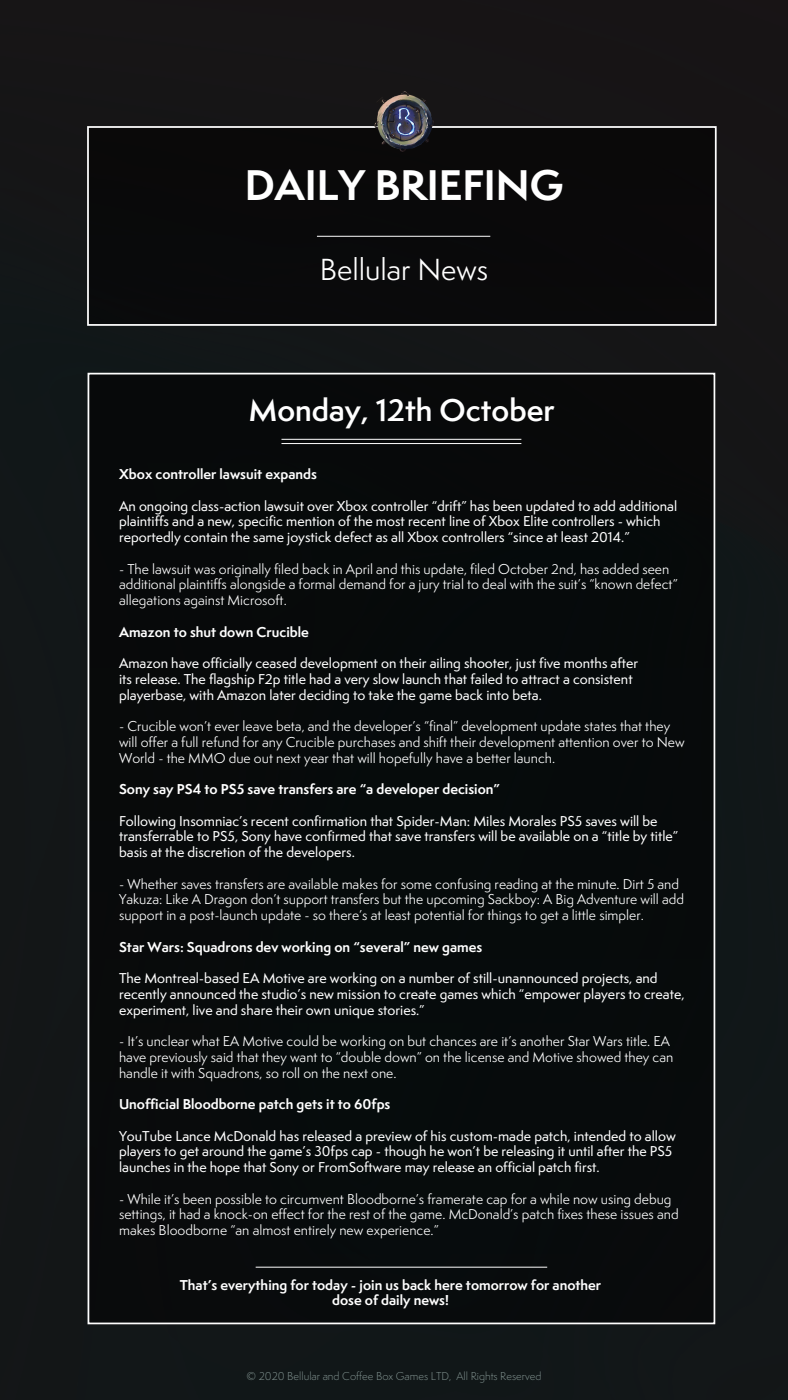
<style>
.page{position:relative;width:788px;height:1400px;background:#131617}
.page>*{position:absolute;margin:0;border:0;box-sizing:border-box;transform-origin:0 0}
.t1{font:700 39.38px "Semplicita Pro";color:#fff}
.t2{font:600 28.88px "Semplicita Pro";color:#fff}
.t3{font:28px "Semplicita Pro";color:#fff}
.Regular{font:13.12px/15.8px "Semplicita Pro";color:#fff}
.Medium{font:500 13.12px/15.8px "Semplicita Pro";color:#fff}
.Bold{font:700 13.12px/15.8px "Semplicita Pro";color:#fff;text-align:center}
.t4{font:300 10.5px "Semplicita Pro";color:#8c9e9b}
</style>
<div class="page">
<div style="left:88px;top:127px;width:627px;height:198px;background:#0a090a"></div>
<div style="left:87px;top:126px;width:629px;height:200px;border:2px solid #fff"></div>
<img style="left:373px;top:92px;width:61px;height:60px">
<hr style="left:317px;top:236px;width:173px;height:1px;background:#fff">
<div style="left:88px;top:373px;width:627px;height:951px;background:#070a0b"></div>
<hr style="left:281px;top:439px;width:240px;height:1px;background:#fff">
<hr style="left:281px;top:443px;width:240px;height:1px;background:#fff">
<hr style="left:256px;top:1267px;width:291px;height:1px;background:#fff">
<p class="t1" style="left:245px;top:156px;width:320px">DAILY BRIEFING</p>
<p class="t3" style="left:320px;top:250px;width:170px">Bellular News</p>
<p class="t2" style="left:249px;top:389px;width:307px">Monday, 12th October</p>
<p class="Bold" style="left:119px;top:466px;width:199px">Xbox controller lawsuit expands</p>
<p class="Medium" style="left:119px;top:498px;width:559px">An ongoing class-action lawsuit over Xbox controller “drift” has been updated to add additional plaintiffs and a new, specific mention of the most recent line of Xbox Elite controllers - which reportedly contain the same joystick defect as all Xbox controllers “since at least 2014.”</p>
<p class="Regular" style="left:119px;top:561px;width:560px">- The lawsuit was originally filed back in April and this update, filed October 2nd, has added seen additional plaintiffs alongside a formal demand for a jury trial to deal with the suit’s “known defect” allegations against Microsoft.</p>
<p class="Bold" style="left:119px;top:624px;width:191px">Amazon to shut down Crucible</p>
<p class="Medium" style="left:119px;top:655px;width:520px">Amazon have officially ceased development on their ailing shooter, just five months after its release. The flagship F2p title had a very slow launch that failed to attract a consistent playerbase, with Amazon later deciding to take the game back into beta.</p>
<p class="Regular" style="left:119px;top:718px;width:567px">- Crucible won’t ever leave beta, and the developer’s “final” development update states that they will offer a full refund for any Crucible purchases and shift their development attention over to New<br>World - the MMO due out next year that will hopefully have a better launch.</p>
<p class="Bold" style="left:119px;top:781px;width:382px">Sony say PS4 to PS5 save transfers are “a developer decision”</p>
<p class="Medium" style="left:119px;top:813px;width:560px">Following Insomniac’s recent confirmation that Spider-Man: Miles Morales PS5 saves will be transferrable to PS5, Sony have confirmed that save transfers will be available on a “title by title” basis at the discretion of the developers.</p>
<p class="Regular" style="left:119px;top:876px;width:566px">- Whether saves transfers are available makes for some confusing reading at the minute. Dirt 5 and<br>Yakuza: Like A Dragon don’t support transfers but the upcoming Sackboy: A Big Adventure will add support in a post-launch update - so there’s at least potential for things to get a little simpler.</p>
<p class="Bold" style="left:119px;top:939px;width:364px">Star Wars: Squadrons dev working on “several” new games</p>
<p class="Medium" style="left:119px;top:970px;width:567px">The Montreal-based EA Motive are working on a number of still-unannounced projects, and recently announced the studio’s new mission to create games which “empower players to create, experiment, live and share their own unique stories.”</p>
<p class="Regular" style="left:119px;top:1033px;width:555px">- It’s unclear what EA Motive could be working on but chances are it’s another Star Wars title. EA have previously said that they want to “double down” on the license and Motive showed they can handle it with Squadrons, so roll on the next one.</p>
<p class="Bold" style="left:119px;top:1096px;width:273px">Unofficial Bloodborne patch gets it to 60fps</p>
<p class="Medium" style="left:119px;top:1128px;width:558px">YouTube Lance McDonald has released a preview of his custom-made patch, intended to allow players to get around the game’s 30fps cap - though he won’t be releasing it until after the PS5 launches in the hope that Sony or FromSoftware may release an official patch first.</p>
<p class="Regular" style="left:119px;top:1191px;width:561px">- While it’s been possible to circumvent Bloodborne’s framerate cap for a while now using debug settings, it had a knock-on effect for the rest of the game. McDonald’s patch fixes these issues and makes Bloodborne “an almost entirely new experience.”</p>
<p class="Bold" style="left:180px;top:1277px;width:423px">That’s everything for today - join us back here tomorrow for another dose of daily news!</p>
<p class="t4" style="left:246px;top:1369px;width:296px">© 2020 Bellular and Coffee Box Games LTD, All Rights Reserved</p>
</div>
